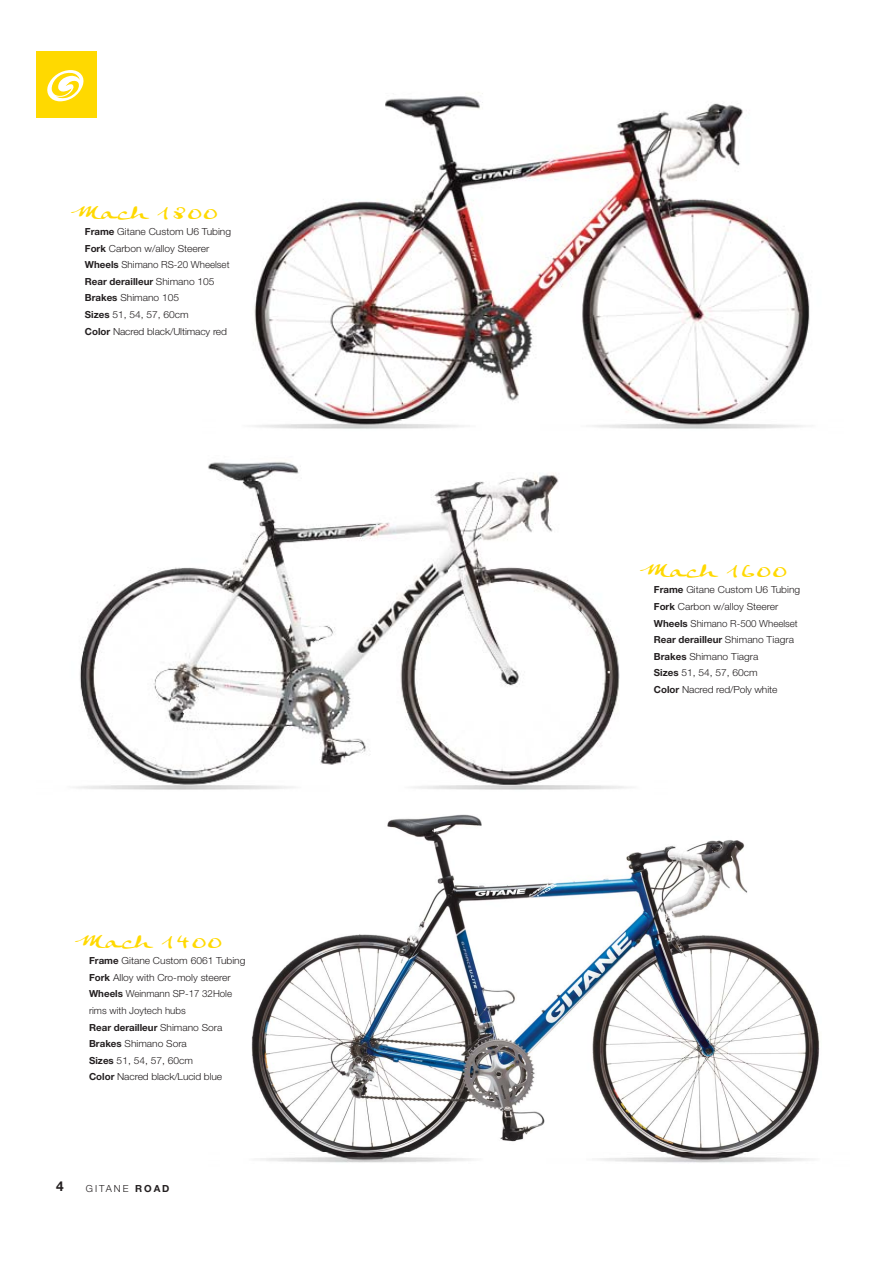
<style>
.page{position:relative;width:893px;height:1263px;background:#fff}
.page>*{position:absolute;margin:0;border:0;box-sizing:border-box;transform-origin:0 0}
.t1{font:17.55px "Anke Calligraphic FG";letter-spacing:.05em;color:#ffd900;scale:1.5 1}
.t2{font:700 13.65px "Helvetica Neue";color:#231f20}
.t3{font:300 9.75px/16.5px "Helvetica Neue";color:#231f20;scale:1.05 1}
.t4{font:300 9.75px "Helvetica Neue";color:#231f20}
.s1{font-weight:700}
</style>
<div class="page">
<img style="left:254px;top:93px;width:557px;height:326px">
<img style="left:80px;top:462px;width:540px;height:318px">
<img style="left:251px;top:814px;width:569px;height:339px">
<div style="left:36px;top:51px;width:61px;height:67px;background:#ffd900"></div>
<svg style="left:47px;top:70px;width:36px;height:31px"></svg>
<img style="left:255px;top:419px;width:209px;height:10px">
<img style="left:592px;top:419px;width:211px;height:10px">
<img style="left:76px;top:780px;width:218px;height:10px">
<img style="left:413px;top:780px;width:217px;height:10px">
<img style="left:260px;top:1153px;width:211px;height:10px">
<img style="left:598px;top:1153px;width:211px;height:10px">
<h1 class="t1" style="left:71px;top:202px;width:99px">Mach 1800</h1>
<p class="t3" style="left:85px;top:224px;width:141px"><span class="s1">Frame</span> Gitane Custom U6 Tubing<br><span class="s1">Fork</span> Carbon w/alloy Steerer<br><span class="s1">Wheels</span> Shimano RS-20 Wheelset<br><span class="s1">Rear derailleur</span> Shimano 105<br><span class="s1">Brakes</span> Shimano 105<br><span class="s1">Sizes</span> 51, 54, 57, 60cm<br><span class="s1">Color</span> Nacred black/Ultimacy red</p>
<h1 class="t1" style="left:75px;top:931px;width:99px">Mach 1400</h1>
<p class="t3" style="left:89px;top:953px;width:150px"><span class="s1">Frame</span> Gitane Custom 6061 Tubing<br><span class="s1">Fork</span> Alloy with Cro-moly steerer<br><span class="s1">Wheels</span> Weinmann SP-17 32Hole rims with Joytech hubs<br><span class="s1">Rear derailleur</span> Shimano Sora<br><span class="s1">Brakes</span> Shimano Sora<br><span class="s1">Sizes</span> 51, 54, 57, 60cm<br><span class="s1">Color</span> Nacred black/Lucid blue</p>
<h2 class="t2" style="left:56px;top:1181px;width:9px">4</h2>
<p class="t4" style="left:86px;top:1185px;width:85px">GITANE <span class="s1">ROAD</span></p>
<h1 class="t1" style="left:640px;top:561px;width:99px">Mach 1600</h1>
<p class="t3" style="left:654px;top:583px;width:141px"><span class="s1">Frame</span> Gitane Custom U6 Tubing<br><span class="s1">Fork</span> Carbon w/alloy Steerer<br><span class="s1">Wheels</span> Shimano R-500 Wheelset<br><span class="s1">Rear derailleur</span> Shimano Tiagra<br><span class="s1">Brakes</span> Shimano Tiagra<br><span class="s1">Sizes</span> 51, 54, 57, 60cm<br><span class="s1">Color</span> Nacred red/Poly white</p>
</div>
